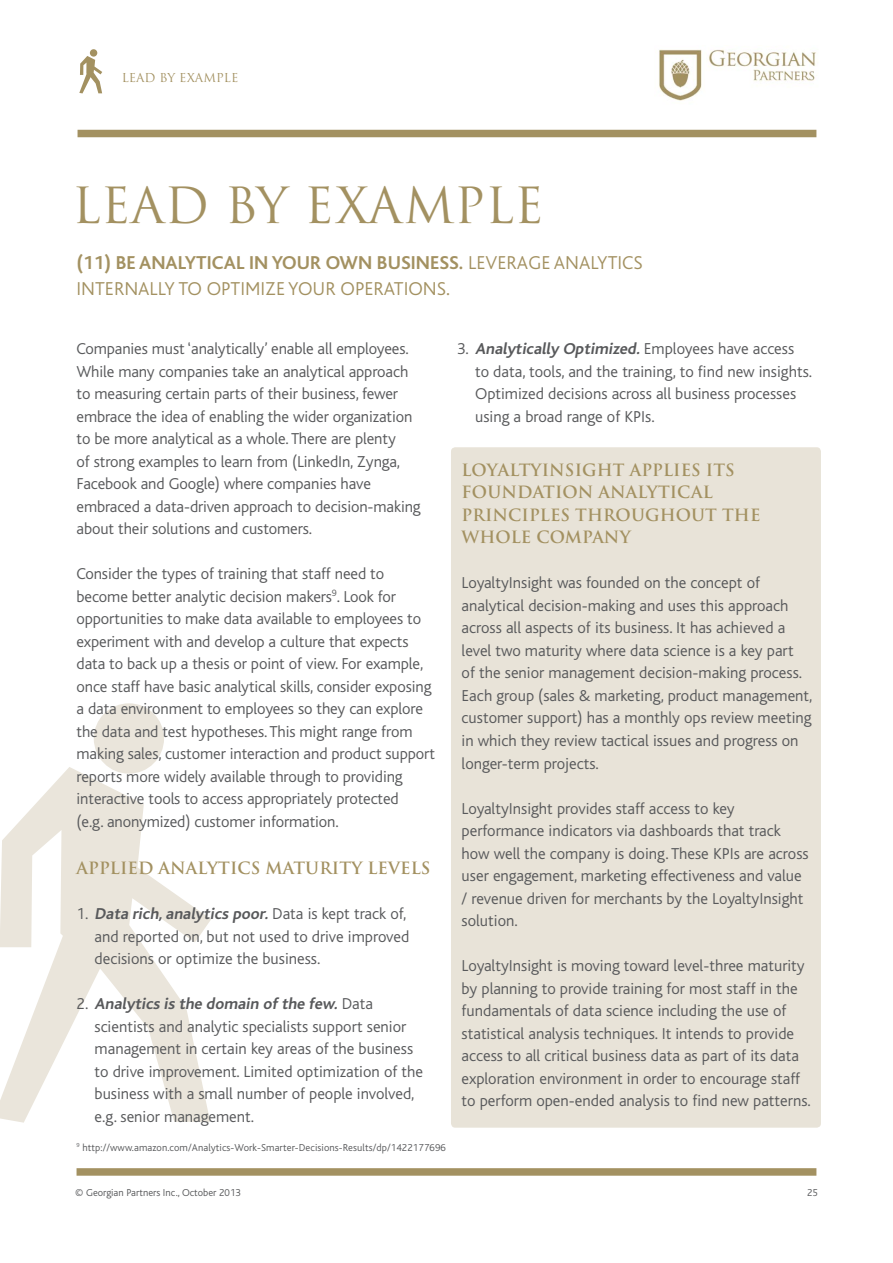
<style>
.page{position:relative;width:893px;height:1263px;background:#fff}
.page>*{position:absolute;margin:0;border:0;box-sizing:border-box;transform-origin:0 0}
.t1{font:48.6px "Trajan";color:#a39161}
.t2{font:300 19.5px/25.5px "Bliss";color:#a39161}
.t3{font:300 16.5px/22.5px "Bliss";color:#58595b}
.t4{font:700 16.5px/22.5px "Trajan";letter-spacing:.005em;color:#a39161}
.t5{font:12px "Trajan";color:#a39161}
.t6{font:300 10.5px "Bliss";letter-spacing:.01em;color:#58595b}
.s1{font-weight:700}
.s2{font-weight:700;font-style:italic}
</style>
<div class="page">
<div style="left:77px;top:1168px;width:739px;height:8px;background:#a39161"></div>
<svg style="left:0;top:767px;width:211px;height:356px"></svg>
<div style="left:94px;top:703px;width:70px;height:71px;background:#eae5db;border-radius:50%"></div>
<img style="left:659px;top:49px;width:157px;height:52px">
<div style="left:78px;top:130px;width:738px;height:7px;background:#a39161"></div>
<div style="left:451px;top:447px;width:370px;height:681px;background:#e8e3d8;border-radius:4px"></div>
<svg style="left:79px;top:56px;width:23px;height:37px"></svg>
<div style="left:90px;top:49px;width:7px;height:8px;background:#a39161;border-radius:50%"></div>
<p class="t5" style="left:122px;top:70px;width:118px">LEAD BY EXAMPLE</p>
<h1 class="t1" style="left:72px;top:176px;width:473px">LEAD BY EXAMPLE</h1>
<p class="t2" style="left:77px;top:250px;width:568px"><span class="s1">(11) BE ANALYTICAL IN YOUR OWN BUSINESS.</span> LEVERAGE ANALYTICS<br>INTERNALLY TO OPTIMIZE YOUR OPERATIONS.</p>
<p class="t3" style="left:77px;top:338px;width:346px">Companies must ‘analytically’ enable all employees.<br>While many companies take an analytical approach to measuring certain parts of their business, fewer embrace the idea of enabling the wider organization to be more analytical as a whole. There are plenty<br>of strong examples to learn from (LinkedIn, Zynga, Facebook and Google) where companies have embraced a data-driven approach to decision-making about their solutions and customers.</p>
<p class="t3" style="left:77px;top:563px;width:360px">Consider the types of training that staff need to become better analytic decision makers<sup>9</sup>. Look for opportunities to make data available to employees to experiment with and develop a culture that expects data to back up a thesis or point of view. For example, once staff have basic analytical skills, consider exposing a data environment to employees so they can explore the data and test hypotheses. This might range from making sales, customer interaction and product support reports more widely available through to providing interactive tools to access appropriately protected<br>(e.g. anonymized) customer information.</p>
<p class="t4" style="left:77px;top:857px;width:355px">APPLIED ANALYTICS MATURITY LEVELS</p>
<p class="t3" style="left:95px;top:903px;width:316px;text-indent:-18px">1 . <span class="s2">Data rich,analytics poor.</span> D a t a i s ke p t t ra c k o f, and reported on, but not used to drive improved decisions or optimize the business.</p>
<p class="t3" style="left:95px;top:993px;width:330px;text-indent:-18px">2 . <span class="s2">Analytics is the domain of the few.</span> D a t a scientists and analytic specialists support senior management in certain key areas of the business to drive improvement. Limited optimization of the business with a small number of people involved, e.g. senior management.</p>
<p class="t6" style="left:77px;top:1142px;width:371px"><sup>9</sup> http://www.amazon.com/Analytics-Work-Smarter-Decisions-Results/dp/1422177696</p>
<p class="t3" style="left:475px;top:338px;width:338px;text-indent:-18px">3. <span class="s2">Analytically Optimized.</span> Employees have access to data, tools, and the training, to find new insights.<br>Optimized decisions across all business processes using a broad range of KPIs.</p>
<p class="t4" style="left:462px;top:459px;width:300px">LOYALTYINSIGHT APPLIES ITS<br>FOUNDATION ANALYTICAL<br>PRINCIPLES THROUGHOUT THE<br>WHOLE COMPANY</p>
<p class="t3" style="left:462px;top:572px;width:352px">LoyaltyInsight was founded on the concept of analytical decision-making and uses this approach across all aspects of its business. It has achieved a level two maturity where data science is a key part<br>of the senior management decision-making process.<br>Each group (sales &amp; marketing, product management, customer support) has a monthly ops review meeting in which they review tactical issues and progress on longer-term projects.</p>
<p class="t3" style="left:462px;top:797px;width:348px">LoyaltyInsight provides staff access to key performance indicators via dashboards that track how well the company is doing. These KPIs are across user engagement, marketing effectiveness and value / revenue driven for merchants by the LoyaltyInsight solution.</p>
<p class="t3" style="left:462px;top:955px;width:351px">LoyaltyInsight is moving toward level-three maturity by planning to provide training for most staff in the fundamentals of data science including the use of statistical analysis techniques. It intends to provide access to all critical business data as part of its data exploration environment in order to encourage staff to perform open-ended analysis to find new patterns.</p>
<p class="t6" style="left:75px;top:1186px;width:167px">© Georgian Partners Inc., October 2013</p>
<p class="t6" style="left:807px;top:1186px;width:12px">25</p>
</div>
